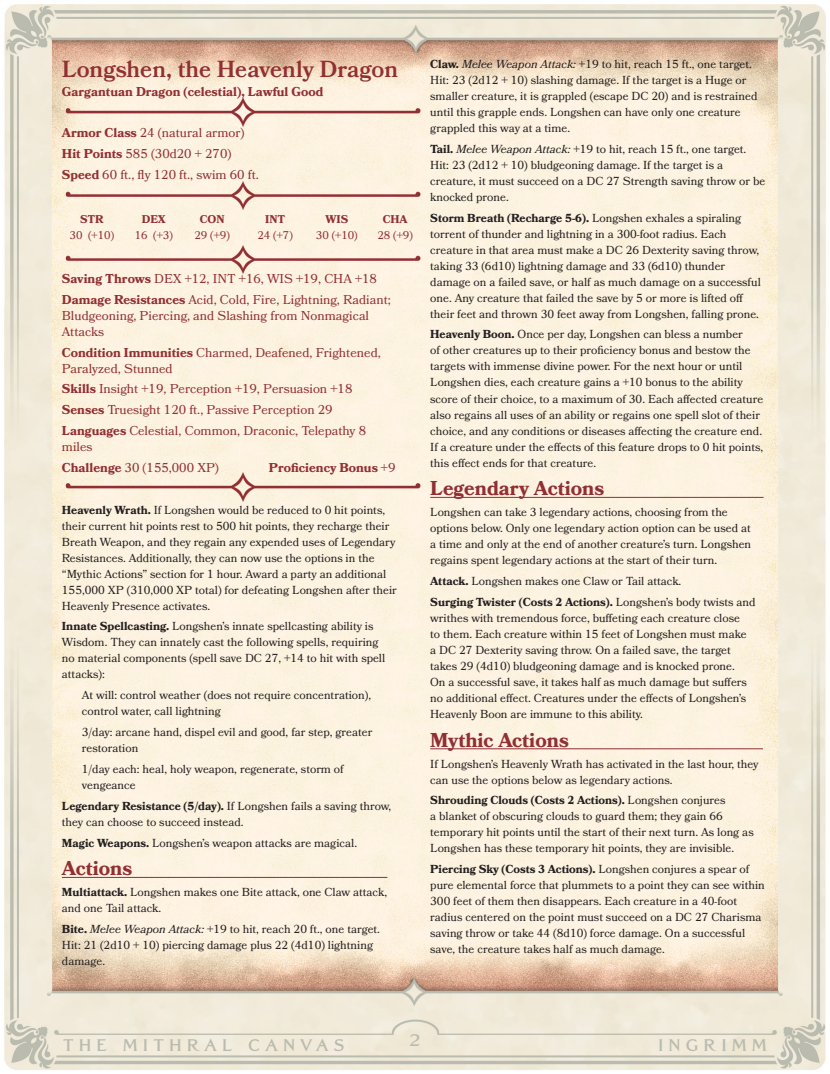
<style>
.page{position:relative;width:830px;height:1074px;background:#fff}
.page>*{position:absolute;margin:0;border:0;box-sizing:border-box;transform-origin:0 0}
.Monster_Name{font:600 23.2px "Bookmania";color:#912f33}
.Body_Text{font:700 20px "Bookmania";color:#912f33}
.t1{font:700 16.8px "Grand Central";letter-spacing:.3em;color:#babbaf}
.Stats{font:12.8px/16px "Bookmania";color:#912f33}
.Stats-2{font:700 12.8px "Bookmania";color:#912f33}
.Body_Text-2{font:11.6px/16px "Bookmania";color:#231f20}
.Ability_Score{font:11.2px "Bookmania";color:#912f33}
.Ability_Score-2{font:700 11.2px "Bookmania";color:#912f33}
.s1{font-weight:700}
.s2{font-weight:400}
.s3{font-style:italic}
</style>
<div class="page">
<img style="left:4px;top:4px;width:822px;height:1066px">
<img style="left:32px;top:403px;width:765px;height:224px">
<img style="left:32px;top:20px;width:765px;height:383px">
<img style="left:32px;top:627px;width:765px;height:383px">
<hr style="left:62px;top:876px;width:325px;height:1px;background:#912f33">
<hr style="left:430px;top:496px;width:333px;height:1px;background:#912f33">
<hr style="left:430px;top:748px;width:332px;height:1px;background:#912f33">
<img style="left:62px;top:97px;width:361px;height:30px">
<img style="left:62px;top:180px;width:361px;height:31px">
<img style="left:62px;top:244px;width:361px;height:31px">
<img style="left:62px;top:472px;width:361px;height:30px">
<p class="Monster_Name" style="left:62px;top:55px;width:337px">Longshen, the Heavenly Dragon</p>
<p class="Stats-2" style="left:62px;top:84px;width:263px">Gargantuan Dragon (celestial), Lawful Good</p>
<p class="Stats" style="left:62px;top:125px;width:184px"><span class="s1">Armor Class</span> 24 (natural armor)</p>
<p class="Stats" style="left:62px;top:145px;width:171px"><span class="s1">Hit Points</span> 585 (30d20 + 270)</p>
<p class="Stats" style="left:62px;top:166px;width:198px"><span class="s1">Speed</span> 60 ft., fly 120 ft., swim 60 ft.</p>
<p class="Ability_Score-2" style="left:80px;top:212px;width:25px">STR</p>
<p class="Ability_Score" style="left:69px;top:228px;width:46px">30 (+10)</p>
<p class="Ability_Score-2" style="left:142px;top:212px;width:25px">DEX</p>
<p class="Ability_Score" style="left:135px;top:228px;width:40px">16 (+3)</p>
<p class="Ability_Score-2" style="left:200px;top:212px;width:26px">CON</p>
<p class="Ability_Score" style="left:194px;top:228px;width:37px">29 (+9)</p>
<p class="Ability_Score-2" style="left:265px;top:212px;width:22px">INT</p>
<p class="Ability_Score" style="left:257px;top:228px;width:37px">24 (+7)</p>
<p class="Ability_Score-2" style="left:325px;top:212px;width:24px">WIS</p>
<p class="Ability_Score" style="left:316px;top:228px;width:43px">30 (+10)</p>
<p class="Ability_Score-2" style="left:382px;top:212px;width:26px">CHA</p>
<p class="Ability_Score" style="left:377px;top:228px;width:37px">28 (+9)</p>
<p class="Stats" style="left:62px;top:270px;width:316px"><span class="s1">Saving Throws</span> DEX +12, INT +16, WIS +19, CHA +18</p>
<p class="Stats" style="left:62px;top:291px;width:330px"><span class="s1">Damage Resistances</span> Acid, Cold, Fire, Lightning, Radiant;<br>Bludgeoning, Piercing, and Slashing from Nonmagical<br>Attacks</p>
<p class="Stats" style="left:62px;top:344px;width:320px"><span class="s1">Condition Immunities</span> Charmed, Deafened, Frightened,<br>Paralyzed, Stunned</p>
<p class="Stats" style="left:62px;top:381px;width:292px"><span class="s1">Skills</span> Insight +19, Perception +19, Persuasion +18</p>
<p class="Stats" style="left:62px;top:401px;width:272px"><span class="s1">Senses</span> Truesight 120 ft., Passive Perception 29</p>
<p class="Stats" style="left:62px;top:422px;width:305px"><span class="s1">Languages</span> Celestial, Common, Draconic, Telepathy 8 miles</p>
<p class="Stats" style="left:62px;top:459px;width:158px"><span class="s1">Challenge</span> 30 (155,000 XP)</p>
<p class="Stats-2" style="left:269px;top:460px;width:128px">Proficiency Bonus <span class="s2">+9</span></p>
<p class="Body_Text-2" style="left:62px;top:501px;width:336px"><span class="s1">Heavenly Wrath.</span> If Longshen would be reduced to 0 hit points, their current hit points rest to 500 hit points, they recharge their Breath Weapon, and they regain any expended uses of Legendary Resistances. Additionally, they can now use the options in the “Mythic Actions” section for 1 hour. Award a party an additional 155,000 XP (310,000 XP total) for defeating Longshen after their Heavenly Presence activates.</p>
<p class="Body_Text-2" style="left:62px;top:618px;width:325px"><span class="s1">Innate Spellcasting.</span> Longshen’s innate spellcasting ability is Wisdom. They can innately cast the following spells, requiring no material components (spell save DC 27, +14 to hit with spell attacks):</p>
<p class="Body_Text-2" style="left:82px;top:687px;width:291px">At will: control weather (does not require concentration), control water, call lightning</p>
<p class="Body_Text-2" style="left:82px;top:723px;width:292px">3/day: arcane hand, dispel evil and good, far step, greater restoration</p>
<p class="Body_Text-2" style="left:82px;top:760px;width:263px">1/day each: heal, holy weapon, regenerate, storm of vengeance</p>
<p class="Body_Text-2" style="left:62px;top:797px;width:331px"><span class="s1">Legendary Resistance (5/day).</span> If Longshen fails a saving throw, they can choose to succeed instead.</p>
<p class="Body_Text-2" style="left:62px;top:834px;width:297px"><span class="s1">Magic Weapons.</span> Longshen’s weapon attacks are magical.</p>
<p class="Body_Text" style="left:62px;top:856px;width:72px">Actions</p>
<p class="Body_Text-2" style="left:62px;top:883px;width:326px"><span class="s1">Multiattack.</span> Longshen makes one Bite attack, one Claw attack, and one Tail attack.</p>
<p class="Body_Text-2" style="left:62px;top:920px;width:319px"><span class="s1">Bite.</span> <span class="s3">Melee Weapon Attack:</span> +19 to hit, reach 20 ft., one target.<br>Hit: 21 (2d10 + 10) piercing damage plus 22 (4d10) lightning damage.</p>
<p class="Body_Text-2" style="left:430px;top:56px;width:328px"><span class="s1">Claw.</span> <span class="s3">Melee Weapon Attack:</span> +19 to hit, reach 15 ft., one target.<br>Hit: 23 (2d12 + 10) slashing damage. If the target is a Huge or smaller creature, it is grappled (escape DC 20) and is restrained until this grapple ends. Longshen can have only one creature grappled this way at a time.</p>
<p class="Body_Text-2" style="left:430px;top:141px;width:336px"><span class="s1">Tail.</span> <span class="s3">Melee Weapon Attack:</span> +19 to hit, reach 15 ft., one target.<br>Hit: 23 (2d12 + 10) bludgeoning damage. If the target is a creature, it must succeed on a DC 27 Strength saving throw or be knocked prone.</p>
<p class="Body_Text-2" style="left:430px;top:209px;width:332px"><span class="s1">Storm Breath (Recharge 5-6).</span> Longshen exhales a spiraling torrent of thunder and lightning in a 300-foot radius. Each creature in that area must make a DC 26 Dexterity saving throw, taking 33 (6d10) lightning damage and 33 (6d10) thunder damage on a failed save, or half as much damage on a successful one. Any creature that failed the save by 5 or more is lifted off their feet and thrown 30 feet away from Longshen, falling prone.</p>
<p class="Body_Text-2" style="left:430px;top:326px;width:334px"><span class="s1">Heavenly Boon.</span> Once per day, Longshen can bless a number<br>of other creatures up to their proficiency bonus and bestow the targets with immense divine power. For the next hour or until Longshen dies, each creature gains a +10 bonus to the ability score of their choice, to a maximum of 30. Each affected creature also regains all uses of an ability or regains one spell slot of their choice, and any conditions or diseases affecting the creature end.<br>If a creature under the effects of this feature drops to 0 hit points, this effect ends for that creature.</p>
<p class="Body_Text" style="left:430px;top:476px;width:175px">Legendary Actions</p>
<p class="Body_Text-2" style="left:430px;top:504px;width:322px">Longshen can take 3 legendary actions, choosing from the options below. Only one legendary action option can be used at a time and only at the end of another creature’s turn. Longshen regains spent legendary actions at the start of their turn.</p>
<p class="Body_Text-2" style="left:430px;top:573px;width:252px"><span class="s1">Attack.</span> Longshen makes one Claw or Tail attack.</p>
<p class="Body_Text-2" style="left:430px;top:593px;width:327px"><span class="s1">Surging Twister (Costs 2 Actions).</span> Longshen’s body twists and writhes with tremendous force, buffeting each creature close<br>to them. Each creature within 15 feet of Longshen must make<br>a DC 27 Dexterity saving throw. On a failed save, the target takes 29 (4d10) bludgeoning damage and is knocked prone.<br>On a successful save, it takes half as much damage but suffers no additional effect. Creatures under the effects of Longshen’s Heavenly Boon are immune to this ability.</p>
<p class="Body_Text" style="left:430px;top:728px;width:140px">Mythic Actions</p>
<p class="Body_Text-2" style="left:430px;top:755px;width:330px">If Longshen’s Heavenly Wrath has activated in the last hour, they can use the options below as legendary actions.</p>
<p class="Body_Text-2" style="left:430px;top:792px;width:325px"><span class="s1">Shrouding Clouds (Costs 2 Actions).</span> Longshen conjures<br>a blanket of obscuring clouds to guard them; they gain 66 temporary hit points until the start of their next turn. As long as Longshen has these temporary hit points, they are invisible.</p>
<p class="Body_Text-2" style="left:430px;top:861px;width:336px"><span class="s1">Piercing Sky (Costs 3 Actions).</span> Longshen conjures a spear of pure elemental force that plummets to a point they can see within 300 feet of them then disappears. Each creature in a 40-foot radius centered on the point must succeed on a DC 27 Charisma saving throw or take 44 (8d10) force damage. On a successful save, the creature takes half as much damage.</p>
<h3 class="t1" style="left:409px;top:1029px;width:12px">2</h3>
<h3 class="t1" style="left:63px;top:1034px;width:282px">THE MITHRAL CANVAS</h3>
<h3 class="t1" style="left:658px;top:1034px;width:110px">INGRIMM</h3>
</div>
